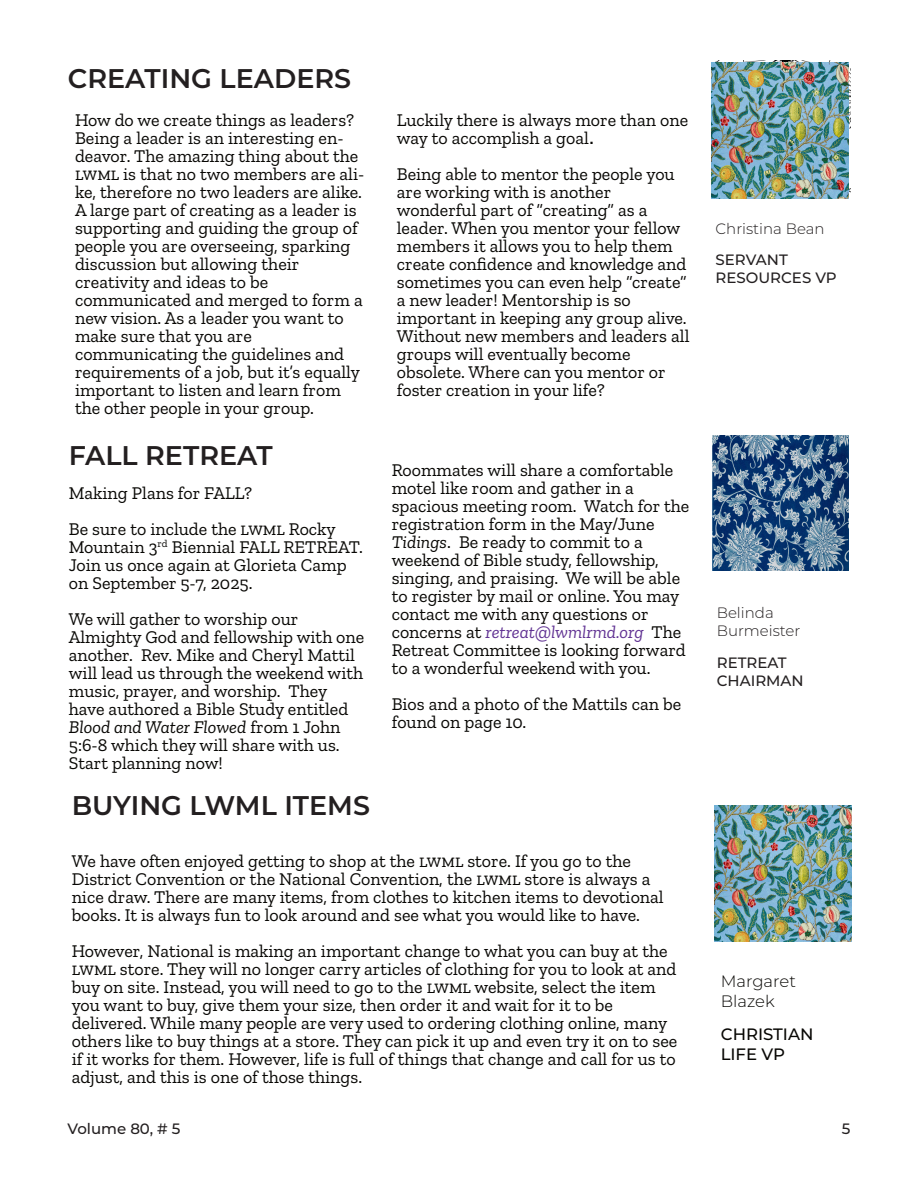
<style>
.page{position:relative;width:918px;height:1188px;background:#fff}
.page>*{position:absolute;margin:0;border:0;box-sizing:border-box;transform-origin:0 0}
.t1{font:600 27px "Montserrat";color:#231f20}
.t2{font:18px/18px "Zilla Slab";color:#080704}
.t3{font:500 16.5px/19.8px "Montserrat";color:#080704}
.t4{font:300 16.5px/19.8px "Montserrat";color:#080704}
.t5{font:500 15px/18px "Montserrat";color:#231f20}
.t6{font:300 15px/18px "Montserrat";color:#231f20}
.s1{font-family:"Lucida Grande"}
.s2{font-style:italic}
.s3{font-style:italic;color:#613393}
</style>
<div class="page">
<img style="left:716px;top:61px;width:134px;height:135px">
<img style="left:711px;top:62px;width:137px;height:136px">
<img style="left:713px;top:436px;width:136px;height:135px">
<img style="left:714px;top:806px;width:137px;height:136px">
<h1 class="t1" style="left:68px;top:62px;width:285px">CREATING LEADERS</h1>
<p class="t2" style="left:75px;top:112px;width:291px">How do we create things as leaders?<br>Being a leader is an interesting en&shy;deavor. The amazing thing about the LWML is that no two members are ali&shy;ke, therefore no two leaders are alike.<br>A large part of creating as a leader is supporting and guiding the group of people you are overseeing, sparking discussion but allowing their creativity and ideas to be communicated and merged to form a new vision. As a leader you want to make sure that you are communicating the guidelines and requirements of a job, but it’s equally important to listen and learn from the other people in your group.</p>
<p class="t2" style="left:397px;top:112px;width:293px">Luckily there is always more than one way to accomplish a goal<span class="s1">.</span></p>
<p class="t2" style="left:397px;top:166px;width:294px">Being able to mentor the people you are working with is another wonderful part of “creating” as a leader. When you mentor your fellow members it allows you to help them create confidence and knowledge and sometimes you can even help “create” a new leader! Mentorship is so important in keeping any group alive.<br>Without new members and leaders all groups will eventually become obsolete. Where can you mentor or foster creation in your life?</p>
<h1 class="t1" style="left:69px;top:438px;width:205px">FALL RETREAT</h1>
<p class="t2" style="left:69px;top:475px;width:269px;line-height:36px">Making Plans for FALL?<br>Be sure to include the LWML Rocky</p>
<p class="t2" style="left:69px;top:538px;width:295px">Mountain 3<sup>rd</sup> Biennial FALL RETREAT.<br>Join us once again at Glorieta Camp on September 5-7, 2025.</p>
<p class="t2" style="left:69px;top:610px;width:297px">We will gather to worship our<br>Almighty God and fellowship with one another. Rev. Mike and Cheryl Mattil will lead us through the weekend with music, prayer, and worship. They have authored a Bible Study entitled<br><span class="s2">Blood and Water Flowed</span> from 1 John<br>5:6-8 which they will share with us.<br>Start planning now!</p>
<p class="t2" style="left:392px;top:462px;width:299px">Roommates will share a comfortable motel like room and gather in a spacious meeting room. Watch for the registration form in the May/June <span class="s2">Tidings</span>. Be ready to commit to a weekend of Bible study, fellowship, singing, and praising. We will be able to register by mail or online. You may contact me with any questions or concerns at <span class="s3">retreat@lwmlrmd.org</span> The Retreat Committee is looking forward to a wonderful weekend with you.</p>
<p class="t2" style="left:392px;top:696px;width:291px">Bios and a photo of the Mattils can be found on page 10.</p>
<h1 class="t1" style="left:72px;top:789px;width:300px">BUYING LWML ITEMS</h1>
<p class="t2" style="left:72px;top:853px;width:594px">We have often enjoyed getting to shop at the LWML store. If you go to the District Convention or the National Convention, the LWML store is always a nice draw. There are many items, from clothes to kitchen items to devotional books. It is always fun to look around and see what you would like to have.</p>
<p class="t2" style="left:72px;top:943px;width:607px">However, National is making an important change to what you can buy at the LWML store. They will no longer carry articles of clothing for you to look at and buy on site. Instead, you will need to go to the LWML website, select the item you want to buy, give them your size, then order it and wait for it to be delivered. While many people are very used to ordering clothing online, many others like to buy things at a store. They can pick it up and even try it on to see if it works for them. However, life is full of things that change and call for us to adjust, and this is one of those things.</p>
<p class="t6" style="left:716px;top:220px;width:111px">Christina Bean</p>
<p class="t5" style="left:716px;top:251px;width:123px">SERVANT<br>RESOURCES VP</p>
<p class="t6" style="left:717px;top:604px;width:85px">Belinda<br>Burmeister</p>
<p class="t5" style="left:717px;top:653px;width:89px">RETREAT<br>CHAIRMAN</p>
<p class="t4" style="left:721px;top:972px;width:77px">Margaret<br>Blazek</p>
<p class="t3" style="left:721px;top:1025px;width:94px">CHRISTIAN<br>LIFE VP</p>
<p class="t5" style="left:68px;top:1120px;width:114px">Volume 80, # 5</p>
<p class="t5" style="left:842px;top:1120px;width:10px">5</p>
</div>
